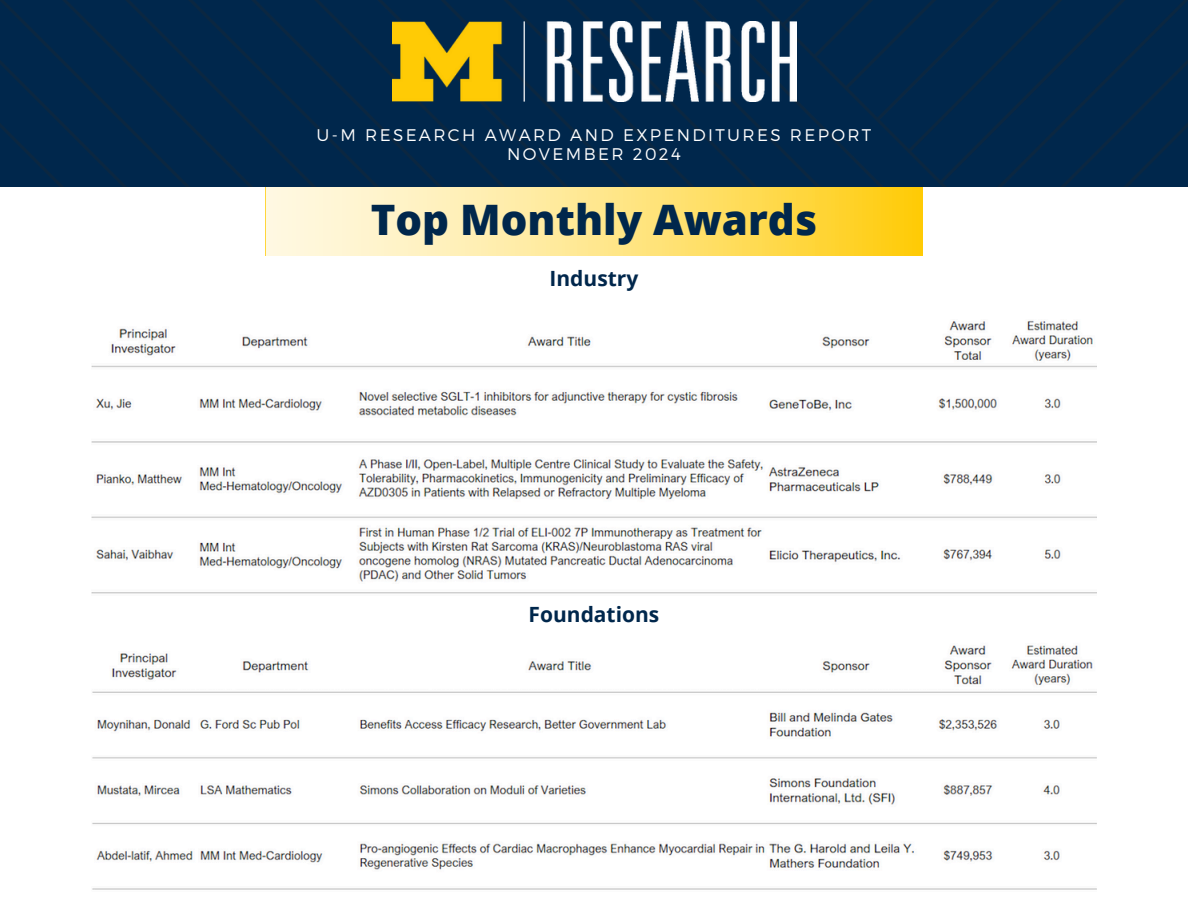
<style>
.page{position:relative;width:1188px;height:918px;background:#fff}
.page>*{position:absolute;margin:0;border:0;box-sizing:border-box;transform-origin:0 0}
.t1{font:800 42px "Open Sans";color:#00274c}
.t2{font:700 21px "Open Sans";color:#00274c}
.t3{font:300 16.8px "Montserrat";letter-spacing:.14em;color:#fff}
</style>
<div class="page">
<svg style="left:266px;top:187px;width:657px;height:69px;background:#ffe585"></svg>
<div style="left:0;top:0;width:1188px;height:187px;background:#00274c"></div>
<img style="left:392px;top:22px;width:404px;height:79px">
<img style="left:92px;top:320px;width:1004px;height:274px">
<img style="left:92px;top:645px;width:1004px;height:245px">
<h2 class="t3" style="left:317px;top:124px;width:556px">U-M RESEARCH AWARD AND EXPENDITURES REPORT</h2>
<p class="t3" style="left:507px;top:143px;width:175px">NOVEMBER 2024</p>
<h1 class="t1" style="left:371px;top:191px;width:448px">Top Monthly Awards</h1>
<p class="t2" style="left:550px;top:264px;width:90px">Industry</p>
<h2 class="t2" style="left:529px;top:600px;width:132px">Foundations</h2>
</div>
